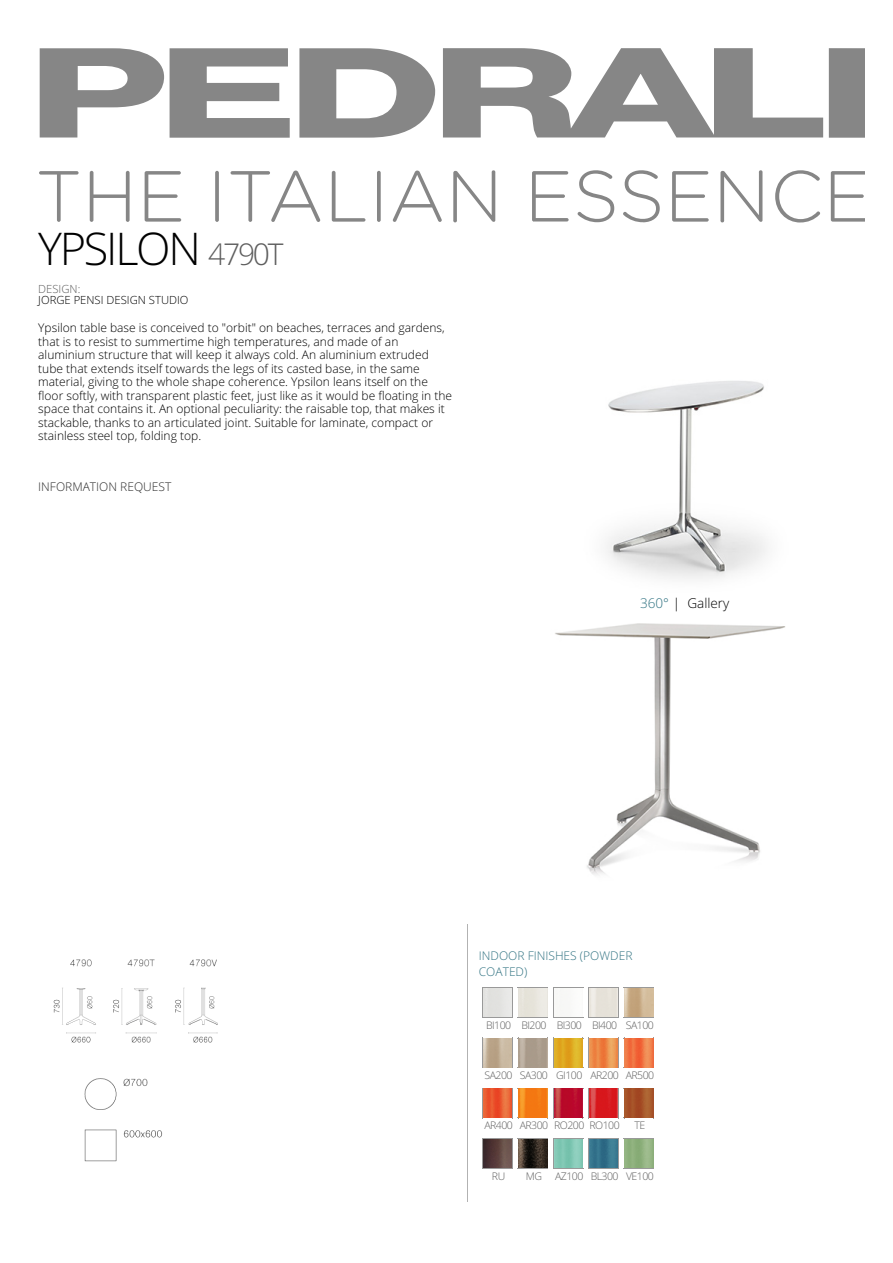
<style>
.page{position:relative;width:893px;height:1263px;background:#fff}
.page>*{position:absolute;margin:0;border:0;box-sizing:border-box;transform-origin:0 0}
.t1{font:300 45.15px "Open Sans";letter-spacing:-.05em;color:#000}
.t2{font:300 13.5px "Open Sans";color:#000}
.t3{font:300 12px/13.5px "Open Sans";color:#000}
.t4{font:300 12px/16.5px "Open Sans";color:#317382}
.t5{font:300 12px "Open Sans";color:#2c2c2c}
.t6{font:300 11.25px "Open Sans";color:#000}
.t7{font:300 11.25px "Open Sans";color:#5e5e5e}
.t8{font:300 10.5px "Open Sans";letter-spacing:-.05em;color:#5e5e5e}
.s1{font-size:30px;color:#5e5e5e}
.s2{color:#317382}
</style>
<div class="page">
<img style="left:555px;top:624px;width:231px;height:251px">
<img style="left:53px;top:959px;width:165px;height:203px">
<hr style="left:467px;top:924px;width:1px;height:278px;background:#b2b2b2">
<hr style="left:482px;top:987px;width:30px;height:1px;background:#999">
<hr style="left:482px;top:1017px;width:30px;height:1px;background:#999">
<hr style="left:482px;top:987px;width:1px;height:30px;background:#999">
<hr style="left:512px;top:987px;width:1px;height:30px;background:#999">
<hr style="left:518px;top:987px;width:30px;height:1px;background:#999">
<hr style="left:518px;top:1017px;width:30px;height:1px;background:#999">
<hr style="left:547px;top:987px;width:1px;height:30px;background:#999">
<hr style="left:553px;top:987px;width:30px;height:1px;background:#999">
<hr style="left:553px;top:1017px;width:30px;height:1px;background:#999">
<hr style="left:553px;top:987px;width:1px;height:30px;background:#999">
<hr style="left:582px;top:987px;width:1px;height:30px;background:#999">
<img style="left:560px;top:989px;width:7px;height:28px">
<hr style="left:588px;top:987px;width:30px;height:1px;background:#999">
<hr style="left:588px;top:1017px;width:30px;height:1px;background:#999">
<hr style="left:588px;top:987px;width:1px;height:30px;background:#999">
<hr style="left:618px;top:987px;width:1px;height:30px;background:#999">
<img style="left:589px;top:988px;width:29px;height:29px">
<hr style="left:624px;top:987px;width:30px;height:1px;background:#999">
<hr style="left:624px;top:1017px;width:30px;height:1px;background:#999">
<hr style="left:653px;top:987px;width:1px;height:30px;background:#999">
<img style="left:624px;top:988px;width:29px;height:29px">
<hr style="left:482px;top:1067px;width:30px;height:1px;background:#999">
<hr style="left:482px;top:1038px;width:1px;height:30px;background:#999">
<hr style="left:512px;top:1038px;width:1px;height:30px;background:#999">
<img style="left:483px;top:1038px;width:29px;height:29px">
<hr style="left:518px;top:1067px;width:30px;height:1px;background:#999">
<hr style="left:547px;top:1038px;width:1px;height:30px;background:#999">
<img style="left:518px;top:1038px;width:29px;height:29px">
<hr style="left:553px;top:1067px;width:30px;height:1px;background:#999">
<hr style="left:553px;top:1038px;width:1px;height:30px;background:#999">
<hr style="left:582px;top:1038px;width:1px;height:30px;background:#999">
<img style="left:554px;top:1038px;width:28px;height:29px">
<hr style="left:588px;top:1067px;width:30px;height:1px;background:#999">
<hr style="left:588px;top:1038px;width:1px;height:30px;background:#999">
<hr style="left:618px;top:1038px;width:1px;height:30px;background:#999">
<img style="left:589px;top:1038px;width:29px;height:29px">
<hr style="left:624px;top:1067px;width:30px;height:1px;background:#999">
<hr style="left:653px;top:1038px;width:1px;height:30px;background:#999">
<img style="left:624px;top:1038px;width:29px;height:29px">
<hr style="left:482px;top:1088px;width:30px;height:1px;background:#999">
<hr style="left:482px;top:1117px;width:30px;height:1px;background:#999">
<hr style="left:482px;top:1088px;width:1px;height:30px;background:#999">
<hr style="left:512px;top:1088px;width:1px;height:30px;background:#999">
<img style="left:483px;top:1089px;width:29px;height:28px">
<hr style="left:518px;top:1088px;width:30px;height:1px;background:#999">
<hr style="left:518px;top:1117px;width:30px;height:1px;background:#999">
<hr style="left:547px;top:1088px;width:1px;height:30px;background:#999">
<img style="left:518px;top:1089px;width:29px;height:28px">
<hr style="left:553px;top:1088px;width:30px;height:1px;background:#999">
<hr style="left:553px;top:1117px;width:30px;height:1px;background:#999">
<hr style="left:553px;top:1088px;width:1px;height:30px;background:#999">
<hr style="left:582px;top:1088px;width:1px;height:30px;background:#999">
<img style="left:554px;top:1089px;width:28px;height:28px">
<hr style="left:588px;top:1088px;width:30px;height:1px;background:#999">
<hr style="left:588px;top:1117px;width:30px;height:1px;background:#999">
<hr style="left:588px;top:1088px;width:1px;height:30px;background:#999">
<hr style="left:618px;top:1088px;width:1px;height:30px;background:#999">
<img style="left:589px;top:1089px;width:29px;height:28px">
<hr style="left:624px;top:1088px;width:30px;height:1px;background:#999">
<hr style="left:624px;top:1117px;width:30px;height:1px;background:#999">
<hr style="left:653px;top:1088px;width:1px;height:30px;background:#999">
<img style="left:624px;top:1089px;width:29px;height:28px">
<hr style="left:482px;top:1138px;width:30px;height:1px;background:#999">
<hr style="left:482px;top:1168px;width:30px;height:1px;background:#999">
<hr style="left:482px;top:1138px;width:1px;height:30px;background:#999">
<hr style="left:512px;top:1138px;width:1px;height:30px;background:#999">
<img style="left:483px;top:1139px;width:29px;height:29px">
<hr style="left:518px;top:1138px;width:30px;height:1px;background:#999">
<hr style="left:518px;top:1168px;width:30px;height:1px;background:#999">
<hr style="left:547px;top:1138px;width:1px;height:30px;background:#999">
<img style="left:518px;top:1139px;width:29px;height:29px">
<hr style="left:553px;top:1138px;width:30px;height:1px;background:#999">
<hr style="left:553px;top:1168px;width:30px;height:1px;background:#999">
<hr style="left:553px;top:1138px;width:1px;height:30px;background:#999">
<hr style="left:582px;top:1138px;width:1px;height:30px;background:#999">
<img style="left:554px;top:1139px;width:28px;height:29px">
<hr style="left:588px;top:1138px;width:30px;height:1px;background:#999">
<hr style="left:588px;top:1168px;width:30px;height:1px;background:#999">
<hr style="left:588px;top:1138px;width:1px;height:30px;background:#999">
<hr style="left:618px;top:1138px;width:1px;height:30px;background:#999">
<img style="left:589px;top:1139px;width:29px;height:29px">
<hr style="left:624px;top:1138px;width:30px;height:1px;background:#999">
<hr style="left:624px;top:1168px;width:30px;height:1px;background:#999">
<hr style="left:653px;top:1138px;width:1px;height:30px;background:#999">
<img style="left:606px;top:381px;width:161px;height:198px">
<svg style="left:299px;top:48px;width:136px;height:90px"></svg>
<svg style="left:443px;top:48px;width:380px;height:90px"></svg>
<div style="left:828px;top:48px;width:36px;height:90px;background:#868686"></div>
<svg style="left:40px;top:48px;width:250px;height:90px"></svg>
<svg style="left:39px;top:170px;width:825px;height:52px"></svg>
<h1 class="t1" style="left:38px;top:216px;width:247px">YPSILON <span class="s1">4790T</span></h1>
<p class="t7" style="left:38px;top:281px;width:44px">DESIGN:</p>
<p class="t6" style="left:38px;top:292px;width:152px">JORGE PENSI DESIGN STUDIO</p>
<p class="t3" style="left:38px;top:321px;width:415px">Ypsilon table base is conceived to "orbit" on beaches, terraces and gardens, that is to resist to summertime high temperatures, and made of an aluminium structure that will keep it always cold. An aluminium extruded tube that extends itself towards the legs of its casted base, in the same material, giving to the whole shape coherence. Ypsilon leans itself on the floor softly, with transparent plastic feet, just like as it would be floating in the space that contains it. An optional peculiarity: the raisable top, that makes it stackable, thanks to an articulated joint. Suitable for laminate, compact or stainless steel top, folding top.</p>
<p class="t5" style="left:38px;top:478px;width:135px">INFORMATION REQUEST</p>
<p class="t2" style="left:640px;top:594px;width:91px"><span class="s2">360°</span> | Gallery</p>
<p class="t4" style="left:479px;top:947px;width:155px">INDOOR FINISHES (POWDER<br>COATED)</p>
<p class="t8" style="left:486px;top:1017px;width:169px">BI100 BI200 BI300 BI400 SA100</p>
<p class="t8" style="left:484px;top:1068px;width:171px">SA200 SA300 GI100 AR200 AR500</p>
<p class="t8" style="left:484px;top:1118px;width:137px">AR400 AR300 RO200 RO100</p>
<p class="t8" style="left:634px;top:1118px;width:12px">TE</p>
<p class="t8" style="left:492px;top:1168px;width:15px">RU</p>
<p class="t8" style="left:526px;top:1168px;width:129px">MG AZ100 BL300 VE100</p>
</div>
